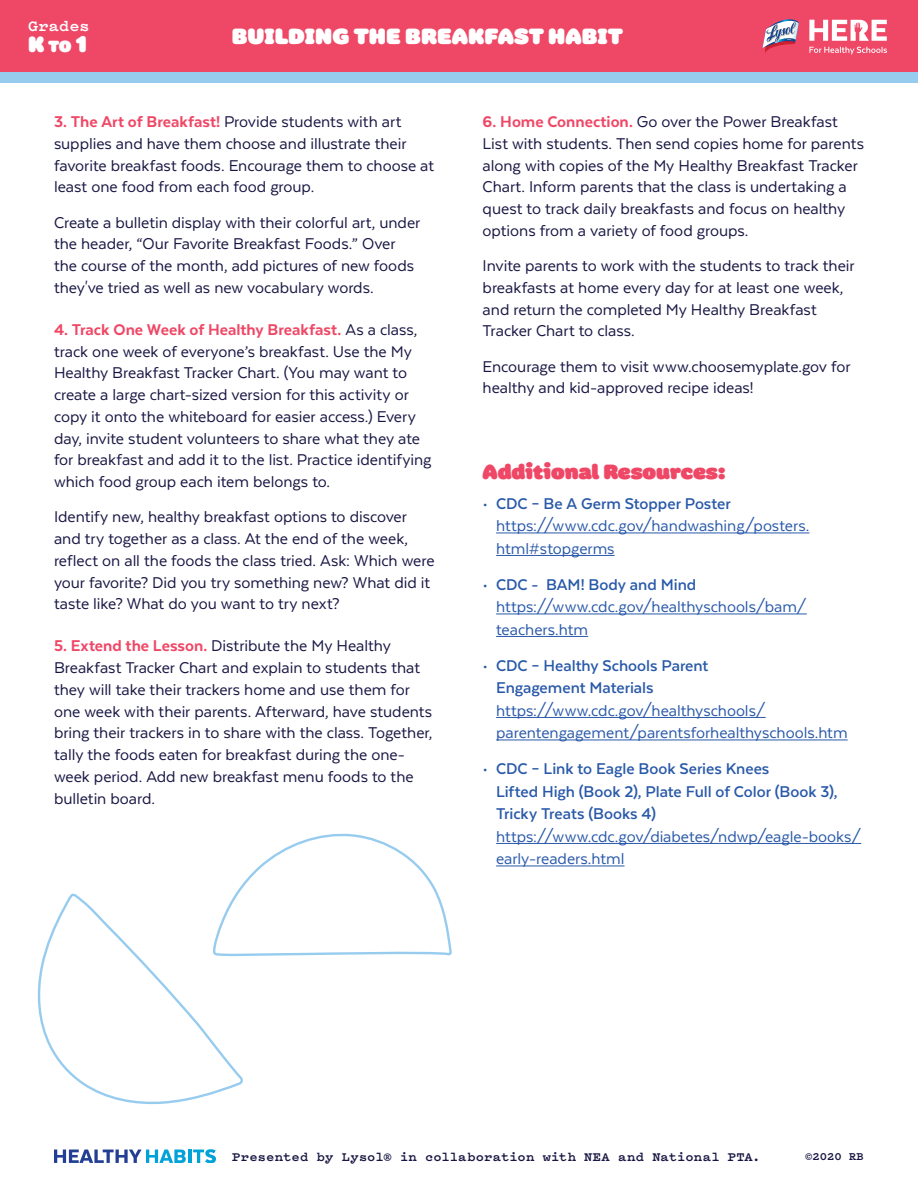
<style>
.page{position:relative;width:918px;height:1188px;background:#fff}
.page>*{position:absolute;margin:0;border:0;box-sizing:border-box;transform-origin:0 0}
.t1{font:22.5px "Colette Ultra Jumbo";letter-spacing:.005em;color:#fff}
.t2{font:21px "Colette Ultra Jumbo";color:#ef4867}
.t3{font:18px/21.8px "Texta";letter-spacing:-.005em;color:#181643}
.t4{font:18px/22.5px "Texta";letter-spacing:-.005em;color:#2959a9}
.t5{font:700 18px/22.5px "Texta";color:#2959a9}
.t6{font:700 16.5px "Pitch";letter-spacing:.015em;color:#fff}
.t7{font:700 13.5px "Pitch";letter-spacing:.015em;color:#181643}
.t8{font:700 12px "Pitch";color:#181643}
.s1{font-size:16.5px}
.s2{font-weight:800;color:#ef4867}
.s3{font-weight:700}
.s4{font-weight:400}
</style>
<div class="page">
<div style="left:0;top:0;width:918px;height:74px;background:#ef4867"></div>
<svg style="left:809px;top:20px;width:78px;height:21px"></svg>
<svg style="left:809px;top:47px;width:78px;height:7px"></svg>
<svg style="left:762px;top:19px;width:37px;height:34px"></svg>
<div style="left:0;top:72px;width:918px;height:11px;background:#97ccef"></div>
<hr style="left:496px;top:532px;width:313px;height:1px;background:#2959a9">
<hr style="left:496px;top:555px;width:119px;height:1px;background:#2959a9">
<hr style="left:496px;top:613px;width:311px;height:1px;background:#2959a9">
<hr style="left:496px;top:636px;width:92px;height:1px;background:#2959a9">
<hr style="left:496px;top:717px;width:270px;height:1px;background:#2959a9">
<hr style="left:496px;top:739px;width:352px;height:1px;background:#2959a9">
<hr style="left:496px;top:843px;width:365px;height:1px;background:#2959a9">
<hr style="left:496px;top:865px;width:129px;height:1px;background:#2959a9">
<svg style="left:38px;top:834px;width:414px;height:270px"></svg>
<svg style="left:54px;top:1149px;width:162px;height:14px"></svg>
<p class="t6" style="left:28px;top:15px;width:63px">Grades</p>
<p class="t1" style="left:28px;top:27px;width:60px">K <span class="s1">TO</span> 1</p>
<p class="t1" style="left:232px;top:19px;width:392px">BUILDING THE BREAKFAST HABIT</p>
<p class="t3" style="left:54px;top:111px;width:382px"><span class="s2">3. The Art of Breakfast!</span> Provide students with art supplies and have them choose and illustrate their favorite breakfast foods. Encourage them to choose at least one food from each food group.</p>
<p class="t3" style="left:54px;top:211px;width:368px">Create a bulletin display with their colorful art, under the header, “Our Favorite Breakfast Foods.” Over the course of the month, add pictures of new foods they've tried as well as new vocabulary words.</p>
<p class="t3" style="left:54px;top:318px;width:379px"><span class="s2">4. Track One Week of Healthy Breakfast.</span> As a class, track one week of everyone’s breakfast. Use the My Healthy Breakfast Tracker Chart. (You may want to create a large chart-sized version for this activity or copy it onto the whiteboard for easier access.) Every day, invite student volunteers to share what they ate for breakfast and add it to the list. Practice identifying which food group each item belongs to.</p>
<p class="t3" style="left:54px;top:506px;width:382px">Identify new, healthy breakfast options to discover and try together as a class. At the end of the week, reflect on all the foods the class tried. Ask: Which were your favorite? Did you try something new? What did it taste like? What do you want to try next?</p>
<p class="t3" style="left:54px;top:635px;width:380px"><span class="s2">5. Extend the Lesson.</span> Distribute the My Healthy Breakfast Tracker Chart and explain to students that they will take their trackers home and use them for one week with their parents. Afterward, have students bring their trackers in to share with the class. Together, tally the foods eaten for breakfast during the one&shy;week period. Add new breakfast menu foods to the bulletin board.</p>
<p class="t3" style="left:483px;top:111px;width:383px"><span class="s2">6. Home Connection.</span> Go over the Power Breakfast List with students. Then send copies home for parents along with copies of the My Healthy Breakfast Tracker Chart. Inform parents that the class is undertaking a quest to track daily breakfasts and focus on healthy options from a variety of food groups.</p>
<p class="t3" style="left:483px;top:255px;width:373px">Invite parents to work with the students to track their breakfasts at home every day for at least one week, and return the completed My Healthy Breakfast Tracker Chart to class.</p>
<p class="t3" style="left:483px;top:355px;width:369px">Encourage them to visit www.choosemyplate.gov for healthy and kid-approved recipe ideas!</p>
<p class="t2" style="left:483px;top:456px;width:245px">Additional Resources:</p>
<p class="t4" style="left:496px;top:492px;width:315px;text-indent:-14px">• <span class="s3">CDC – Be A Germ Stopper Poster </span>https://www.cdc.gov/handwashing/posters. html#stopgerms</p>
<p class="t4" style="left:496px;top:573px;width:312px;text-indent:-14px">• <span class="s3">CDC - BAM! Body and Mind </span>https://www.cdc.gov/healthyschools/bam/ teachers.htm</p>
<p class="t5" style="left:496px;top:654px;width:214px;text-indent:-14px"><span class="s4">•</span> CDC – Healthy Schools Parent<br>Engagement Materials</p>
<p class="t4" style="left:496px;top:699px;width:353px">https://www.cdc.gov/healthyschools/ parentengagement/parentsforhealthyschools.htm</p>
<p class="t5" style="left:496px;top:757px;width:343px;text-indent:-14px"><span class="s4">•</span> CDC – Link to Eagle Book Series Knees<br>Lifted High (Book 2), Plate Full of Color (Book 3),<br>Tricky Treats (Books 4)</p>
<p class="t4" style="left:496px;top:825px;width:367px">https://www.cdc.gov/diabetes/ndwp/eagle-books/ early-readers.html</p>
<p class="t7" style="left:232px;top:1147px;width:530px">Presented by Lysol® in collaboration with NEA and National PTA.</p>
<p class="t8" style="left:805px;top:1148px;width:60px">©2020 RB</p>
</div>
